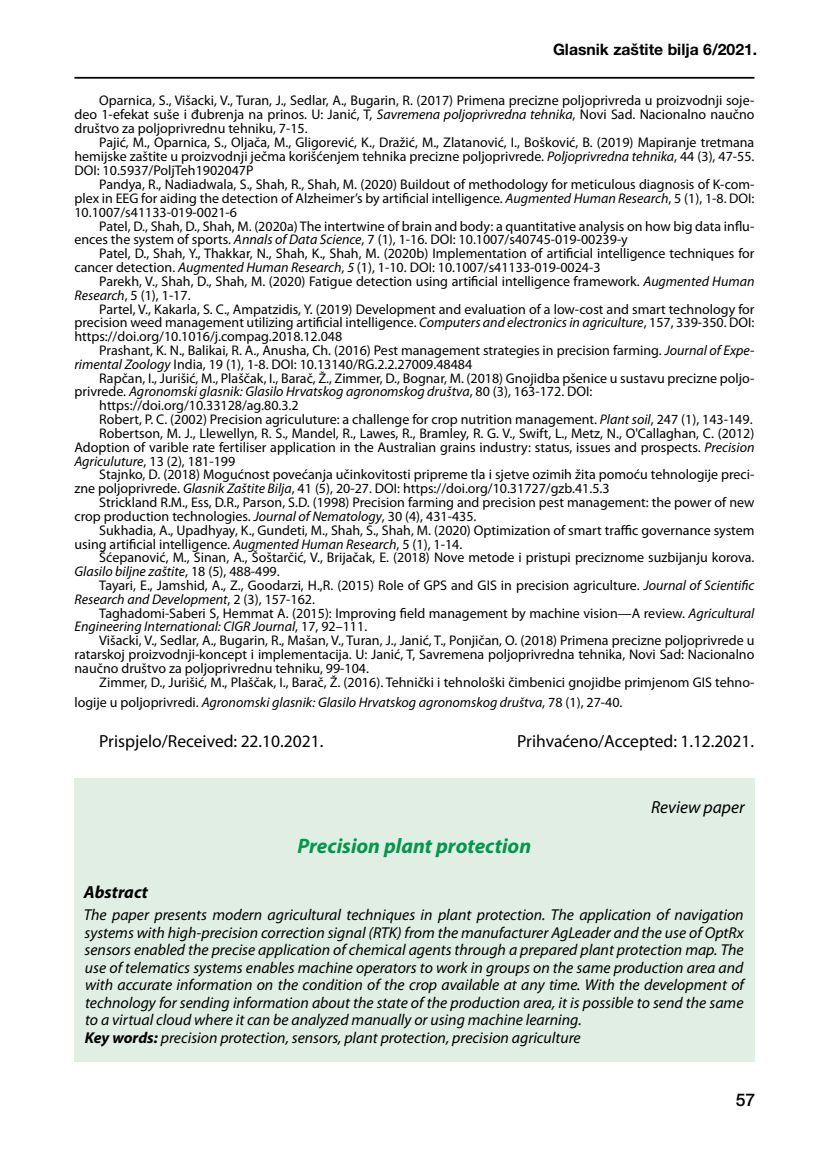
<style>
.page{position:relative;width:819px;height:1166px;background:#fff}
.page>*{position:absolute;margin:0;border:0;box-sizing:border-box;transform-origin:0 0}
.t1{font:italic 700 21px "Myriad Pro";color:#00984a}
.t2{font:17.5px "Myriad Pro";color:#000}
.t3{font:italic 17.5px "Myriad Pro";color:#000}
.t4{font:italic 700 17.5px "Myriad Pro";color:#000}
.t5{font:500 17.5px "Helvetica Neue LT Pro";color:#000}
.t6{font:italic 15.75px/17.5px "Myriad Pro";color:#000}
.t7{font:700 15.75px "Helvetica Neue LT Pro";color:#000}
.t8{font:14px/14px "Myriad Pro";color:#000;text-align:justify}
.t9{font:italic 14px "Myriad Pro";color:#000}
.s1{font-style:italic}
.s2{font-style:normal}
.s3{font-weight:700}
</style>
<div class="page">
<hr style="left:74px;top:77px;width:680px;height:2px;background:#000">
<div style="left:74px;top:778px;width:680px;height:284px;background:#e0eee4"></div>
<p class="t7" style="left:553px;top:40px;width:206px">Glasnik zaštite bilja 6/2021.</p>
<p class="t8" style="left:74px;top:93px;width:681px;text-indent:25px">Oparnica, S., Višacki, V., Turan, J., Sedlar, A., Bugarin, R. (2017) Primena precizne poljoprivreda u proizvodnji soje&shy;deo 1-efekat suše i đubrenja na prinos. U: Janić, T, <span class="s1">Savremena poljoprivredna tehnika</span>, Novi Sad. Nacionalno naučno društvo za poljoprivrednu tehniku, 7-15.</p>
<p class="t8" style="left:74px;top:135px;width:681px;text-indent:25px">Pajić, M., Oparnica, S., Oljača, M., Gligorević, K., Dražić, M., Zlatanović, I., Bošković, B. (2019) Mapiranje tretmana hemijske zaštite u proizvodnji ječma korišćenjem tehnika precizne poljoprivrede. <span class="s1">Poljoprivredna tehnika</span>, 44 (3), 47-55.<br>DOI: 10.5937/PoljTeh1902047P</p>
<p class="t8" style="left:74px;top:177px;width:681px;text-indent:25px">Pandya, R., Nadiadwala, S., Shah, R., Shah, M. (2020) Buildout of methodology for meticulous diagnosis of K-com&shy;plex in EEG for aiding the detection of Alzheimer’s by artificial intelligence. <span class="s1">Augmented Human Research</span>, 5 (1), 1-8. DOI:<br>10.1007/s41133-019-0021-6</p>
<p class="t8" style="left:74px;top:219px;width:681px;text-indent:25px">Patel, D., Shah, D., Shah, M. (2020a) The intertwine of brain and body: a quantitative analysis on how big data influ&shy;ences the system of sports. <span class="s1">Annals of Data Science</span>, 7 (1), 1-16. DOI: 10.1007/s40745-019-00239-y</p>
<p class="t8" style="left:74px;top:246px;width:681px;text-indent:25px">Patel, D., Shah, Y., Thakkar, N., Shah, K., Shah, M. (2020b) Implementation of artificial intelligence techniques for cancer detection. <span class="s1">Augmented Human Research</span>, <span class="s1">5</span> (1), 1-10. DOI: 10.1007/s41133-019-0024-3</p>
<p class="t8" style="left:74px;top:274px;width:681px;text-indent:25px">Parekh, V., Shah, D., Shah, M. (2020) Fatigue detection using artificial intelligence framework. <span class="s1">Augmented Human<br>Research</span>, 5 (1), 1-17.</p>
<p class="t8" style="left:74px;top:302px;width:681px;text-indent:25px">Partel, V., Kakarla, S. C., Ampatzidis, Y. (2019) Development and evaluation of a low-cost and smart technology for precision weed management utilizing artificial intelligence. <span class="s1">Computers and electronics in agriculture</span>, 157, 339-350. DOI: https://doi.org/10.1016/j.compag.2018.12.048</p>
<p class="t8" style="left:74px;top:343px;width:681px;text-indent:25px">Prashant, K. N., Balikai, R. A., Anusha, Ch. (2016) Pest management strategies in precision farming. <span class="s1">Journal of Expe&shy;rimental Zoology</span> India, 19 (1), 1-8. DOI: 10.13140/RG.2.2.27009.48484</p>
<p class="t8" style="left:99px;top:371px;width:656px">Rapčan, I., Jurišić, M., Plaščak, I., Barač, Ž., Zimmer, D., Bognar, M. (2018) Gnojidba pšenice u sustavu precizne poljo-</p>
<p class="t9" style="left:74px;top:383px;width:519px"><span class="s2">privrede.</span> Agronomski glasnik: Glasilo Hrvatskog agronomskog društva<span class="s2">, 80 (3), 163-172. DOI:</span></p>
<p class="t8" style="left:99px;top:398px;width:201px">https://doi.org/10.33128/ag.80.3.2</p>
<p class="t8" style="left:99px;top:412px;width:654px">Robert, P. C. (2002) Precision agriculuture: a challenge for crop nutrition management. <span class="s1">Plant soil</span>, 247 (1), 143-149.</p>
<p class="t8" style="left:99px;top:426px;width:656px">Robertson, M. J., Llewellyn, R. S., Mandel, R., Lawes, R., Bramley, R. G. V., Swift, L., Metz, N., O'Callaghan, C. (2012)</p>
<p class="t8" style="left:74px;top:440px;width:681px">Adoption of varible rate fertiliser application in the Australian grains industry: status, issues and prospects. <span class="s1">Precision</span></p>
<p class="t8" style="left:74px;top:454px;width:162px"><span class="s1">Agriculuture</span>, 13 (2), 181-199</p>
<p class="t8" style="left:99px;top:467px;width:656px">Stajnko, D. (2018) Mogućnost povećanja učinkovitosti pripreme tla i sjetve ozimih žita pomoću tehnologije preci-</p>
<p class="t8" style="left:74px;top:481px;width:536px">zne poljoprivrede. <span class="s1">Glasnik Zaštite Bilja</span>, 41 (5), 20-27. DOI: https://doi.org/10.31727/gzb.41.5.3</p>
<p class="t8" style="left:99px;top:495px;width:656px">Strickland R.M., Ess, D.R., Parson, S.D. (1998) Precision farming and precision pest management: the power of new</p>
<p class="t8" style="left:74px;top:509px;width:403px">crop production technologies. <span class="s1">Journal of Nematology</span>, 30 (4), 431-435.</p>
<p class="t8" style="left:99px;top:523px;width:656px">Sukhadia, A., Upadhyay, K., Gundeti, M., Shah, S., Shah, M. (2020) Optimization of smart traffic governance system</p>
<p class="t8" style="left:74px;top:536px;width:389px">using artificial intelligence. <span class="s1">Augmented Human Research</span>, 5 (1), 1-14.</p>
<p class="t8" style="left:99px;top:550px;width:656px">Šćepanović, M., Sinan, A., Šoštarčić, V., Brijačak, E. (2018) Nove metode i pristupi preciznome suzbijanju korova.</p>
<p class="t9" style="left:74px;top:563px;width:207px">Glasilo biljne zaštite<span class="s2">, 18 (5), 488-499.</span></p>
<p class="t8" style="left:99px;top:578px;width:656px">Tayari, E., Jamshid, A., Z., Goodarzi, H.,R. (2015) Role of GPS and GIS in precision agriculture. <span class="s1">Journal of Scientific</span></p>
<p class="t9" style="left:74px;top:590px;width:242px">Research and Development<span class="s2">, 2 (3), 157-162.</span></p>
<p class="t8" style="left:99px;top:606px;width:656px">Taghadomi-Saberi S, Hemmat A. (2015): Improving field management by machine vision—A review. <span class="s1">Agricultural</span></p>
<p class="t9" style="left:74px;top:618px;width:294px">Engineering International: CIGR Journal<span class="s2">, 17, 92–111.</span></p>
<p class="t8" style="left:99px;top:633px;width:656px">Višacki, V., Sedlar, A., Bugarin, R., Mašan, V., Turan, J., Janić, T., Ponjičan, O. (2018) Primena precizne poljoprivrede u</p>
<p class="t8" style="left:74px;top:647px;width:681px">ratarskoj proizvodnji-koncept i implementacija. U: Janić, T, Savremena poljoprivredna tehnika, Novi Sad: Nacionalno</p>
<p class="t8" style="left:74px;top:661px;width:296px">naučno društvo za poljoprivrednu tehniku, 99-104.</p>
<p class="t8" style="left:99px;top:675px;width:656px">Zimmer, D., Jurišić, M., Plaščak, I., Barač, Ž. (2016). Tehnički i tehnološki čimbenici gnojidbe primjenom GIS tehno-</p>
<p class="t9" style="left:74px;top:693px;width:549px"><span class="s2">logije u poljoprivredi.</span> Agronomski glasnik: Glasilo Hrvatskog agronomskog društva<span class="s2">, 78 (1), 27-40.</span></p>
<p class="t2" style="left:99px;top:731px;width:225px">Prispjelo/Received: 22.10.2021.</p>
<p class="t2" style="left:517px;top:731px;width:238px">Prihvaćeno/Accepted: 1.12.2021.</p>
<h1 class="t1" style="left:297px;top:832px;width:235px">Precision plant protection</h1>
<p class="t3" style="left:651px;top:796px;width:95px">Review paper</p>
<p class="t4" style="left:84px;top:881px;width:66px">Abstract</p>
<p class="t6" style="left:84px;top:906px;width:661px">The paper presents modern agricultural techniques in plant protection. The application of navigation systems with high-precision correction signal (RTK) from the manufacturer AgLeader and the use of OptRx sensors enabled the precise application of chemical agents through a prepared plant protection map. The use of telematics systems enables machine operators to work in groups on the same production area and with accurate information on the condition of the crop available at any time. With the development of technology for sending information about the state of the production area, it is possible to send the same to a virtual cloud where it can be analyzed manually or using machine learning.<br><span class="s3">Key words:</span> precision protection, sensors, plant protection, precision agriculture</p>
<p class="t5" style="left:735px;top:1090px;width:21px">57</p>
</div>
